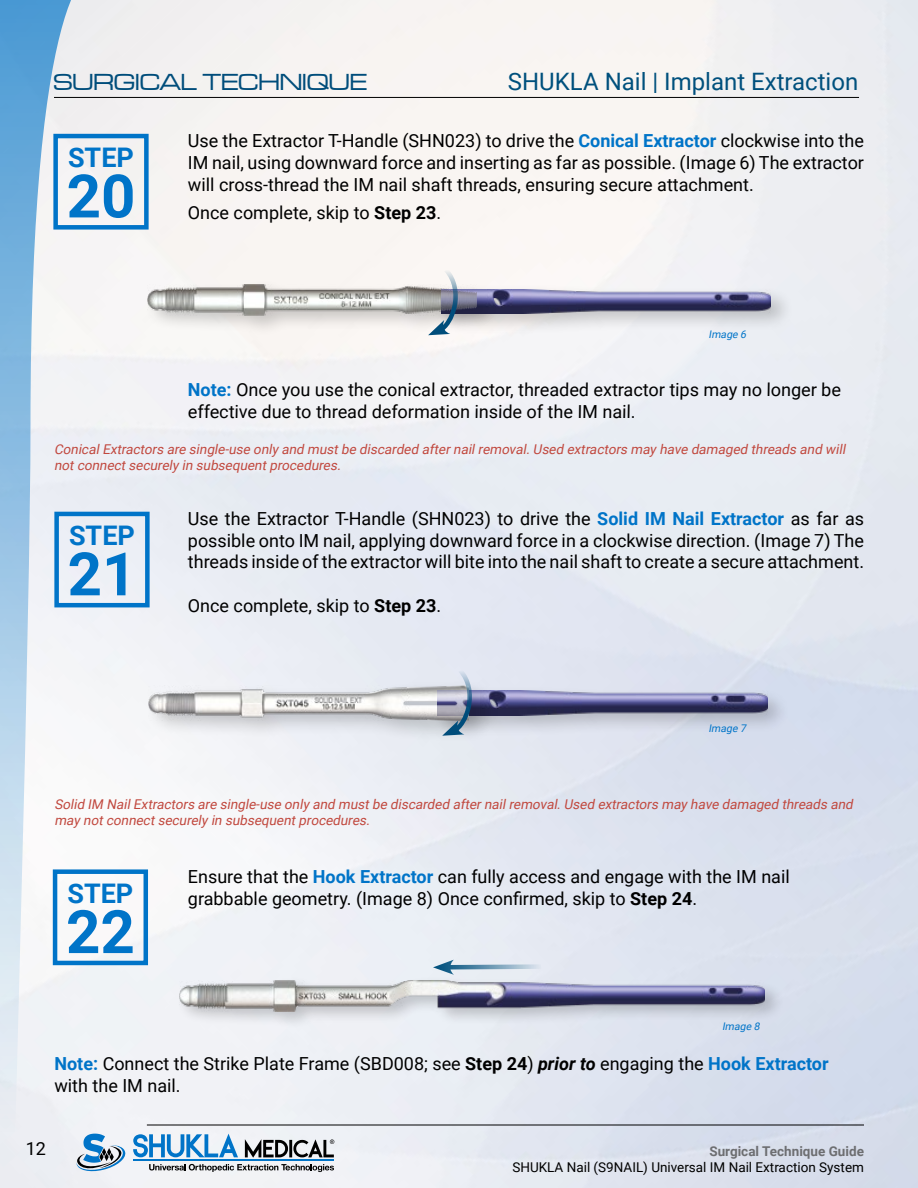
<style>
.page{position:relative;width:918px;height:1188px;background:#fff}
.page>*{position:absolute;margin:0;border:0;box-sizing:border-box;transform-origin:0 0}
.t1{font:700 60px "Roboto";color:#0074c8}
.t2{font:700 27px "Roboto";color:#0074c8}
.t3{font:24px "Roboto";color:#00507d}
.t4{font:24px "Microgramma DEE Medi Exte";color:#004d7b}
.t5{font:18px/21.6px "Roboto";color:#000}
.t6{font:italic 13.5px/16.2px "Roboto";color:#c1483e}
.t7{font:13.5px "Roboto";color:#000}
.t8{font:700 13.5px "Roboto";color:#6d6e71}
.t9{font:italic 10.5px "Roboto";color:#0074c8}
.s1{font-weight:700;color:#0074c8}
.s2{font-weight:700}
.s3{font-weight:700;font-style:italic}
</style>
<div class="page">
<img style="left:96px;top:0;width:822px;height:1188px">
<svg style="left:149px;top:1164px;width:185px;height:8px"></svg>
<svg style="left:245px;top:1139px;width:89px;height:19px"></svg>
<svg style="left:133px;top:1134px;width:105px;height:23px"></svg>
<hr style="left:133px;top:1160px;width:201px;height:1px;background:#0074c8">
<svg style="left:96px;top:1134px;width:30px;height:38px"></svg>
<hr style="left:147px;top:1125px;width:717px;height:1px;background:#000">
<hr style="left:54px;top:97px;width:805px;height:1px;background:#000">
<div style="left:53px;top:869px;width:95px;height:96px;border:4px solid #0074c8"></div>
<div style="left:53px;top:134px;width:96px;height:96px;border:4px solid #0074c8"></div>
<div style="left:54px;top:512px;width:96px;height:95px;border:4px solid #0074c8"></div>
<div style="left:145px;top:278px;width:355px;height:59px;background:#000;opacity:.2"></div>
<img style="left:147px;top:284px;width:281px;height:32px">
<div style="left:437px;top:283px;width:357px;height:53px;background:#000;opacity:.2"></div>
<img style="left:500px;top:289px;width:271px;height:25px">
<div style="left:429px;top:283px;width:71px;height:48px;background:#000;opacity:.2"></div>
<img style="left:459px;top:284px;width:18px;height:32px">
<svg style="left:428px;top:263px;width:31px;height:73px"></svg>
<div style="left:434px;top:685px;width:356px;height:53px;background:#000;opacity:.2"></div>
<img style="left:502px;top:691px;width:265px;height:25px">
<div style="left:146px;top:679px;width:347px;height:64px;background:#000;opacity:.2"></div>
<img style="left:149px;top:685px;width:285px;height:35px">
<div style="left:434px;top:685px;width:68px;height:53px;background:#000;opacity:.2"></div>
<img style="left:437px;top:691px;width:42px;height:25px">
<svg style="left:442px;top:664px;width:31px;height:73px"></svg>
<div style="left:176px;top:976px;width:609px;height:54px;background:#000;opacity:.2"></div>
<img style="left:179px;top:981px;width:586px;height:31px">
<svg style="left:433px;top:960px;width:113px;height:15px"></svg>
<svg style="left:0;top:0;width:96px;height:1188px;fill:#eeeff4"></svg>
<h3 class="t4" style="left:53px;top:67px;width:315px">SURGICAL TECHNIQUE</h3>
<h3 class="t3" style="left:508px;top:65px;width:352px">SHUKLA Nail | Implant Extraction</h3>
<p class="t5" style="left:188px;top:129px;width:678px;text-align:justify">Use the Extractor T-Handle (SHN023) to drive the <span class="s1">Conical Extractor</span> clockwise into the IM nail, using downward force and inserting as far as possible. (Image 6) The extractor will cross-thread the IM nail shaft threads, ensuring secure attachment.</p>
<p class="t5" style="left:188px;top:201px;width:255px">Once complete, skip to <span class="s2">Step 23</span>.</p>
<h2 class="t2" style="left:68px;top:138px;width:67px">STEP</h2>
<h1 class="t1" style="left:67px;top:154px;width:70px">20</h1>
<p class="t9" style="left:709px;top:327px;width:41px">Image 6</p>
<p class="t5" style="left:188px;top:378px;width:655px"><span class="s1">Note:</span> Once you use the conical extractor, threaded extractor tips may no longer be effective due to thread deformation inside of the IM nail.</p>
<p class="t6" style="left:54px;top:440px;width:796px">ConicalExtractors are single-use only and mustbe discarded afternailremoval.Used extractors may have damaged threads and will notconnectsecurely in subsequentprocedures.</p>
<h2 class="t2" style="left:69px;top:516px;width:67px">STEP</h2>
<h1 class="t1" style="left:68px;top:532px;width:70px">21</h1>
<p class="t5" style="left:188px;top:507px;width:678px;text-align:justify">Use the Extractor T-Handle (SHN023) to drive the <span class="s1">Solid IM Nail Extractor</span> as far as possible onto IM nail, applying downward force in a clockwise direction. (Image 7) The threads inside of the extractor will bite into the nail shaft to create a secure attachment.</p>
<p class="t5" style="left:188px;top:594px;width:255px">Once complete, skip to <span class="s2">Step 23</span>.</p>
<p class="t9" style="left:708px;top:721px;width:42px">Image 7</p>
<p class="t6" style="left:54px;top:795px;width:803px">Solid IM NailExtractors are single-use only and mustbe discarded afternailremoval.Used extractors may have damaged threads and may notconnectsecurely in subsequentprocedures.</p>
<h2 class="t2" style="left:67px;top:874px;width:67px">STEP</h2>
<h1 class="t1" style="left:66px;top:890px;width:70px">22</h1>
<p class="t5" style="left:188px;top:865px;width:603px">Ensure that the <span class="s1">Hook Extractor</span> can fully access and engage with the IM nail grabbable geometry. (Image 8) Once confirmed, skip to <span class="s2">Step 24</span>.</p>
<p class="t9" style="left:722px;top:1019px;width:42px">Image 8</p>
<p class="t5" style="left:54px;top:1052px;width:776px"><span class="s1">Note:</span> Connect the Strike Plate Frame (SBD008; see <span class="s2">Step 24</span>) <span class="s3">prior to</span> engaging the <span class="s1">Hook Extractor </span>with the IM nail.</p>
<p class="t5" style="left:26px;top:1138px;width:22px">12</p>
<p class="t8" style="left:709px;top:1142px;width:156px">Surgical Technique Guide</p>
<p class="t7" style="left:512px;top:1158px;width:353px">SHUKLA Nail (S9NAIL) Universal IM Nail Extraction System</p>
</div>
